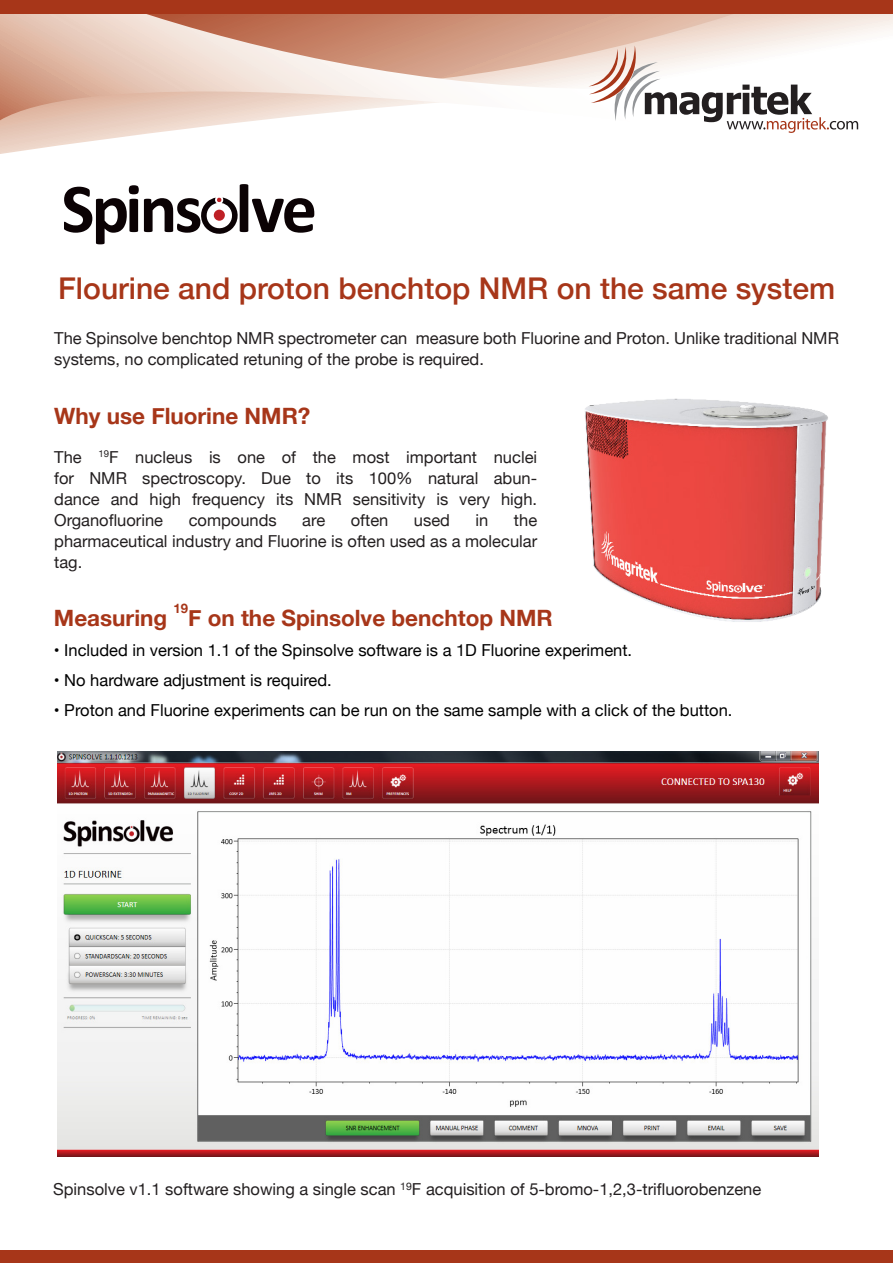
<style>
.page{position:relative;width:893px;height:1263px;background:#fff}
.page>*{position:absolute;margin:0;border:0;box-sizing:border-box;transform-origin:0 0}
.t1{font:500 30px "Helvetica Neue";color:#a73619}
.t2{font:700 22.5px "Helvetica Neue";color:#a73619}
.t3{font:16.5px/21px "Helvetica Neue";color:#231f20;text-align:justify}
.t4{font:16.5px "Helvetica Neue";color:#000}
.t5{font:700 13.05px "Helvetica Neue";color:#a73619}
</style>
<div class="page">
<svg style="left:0;top:14px;width:893px;height:140px"></svg>
<div style="left:0;top:0;width:893px;height:14px;background:#a73619"></div>
<svg style="left:589px;top:46px;width:269px;height:87px"></svg>
<div style="left:0;top:1250px;width:893px;height:13px;background:#a73619"></div>
<svg style="left:64px;top:184px;width:250px;height:60px"></svg>
<div style="left:214px;top:209px;width:11px;height:12px;background:#be2025;border-radius:50%"></div>
<img style="left:58px;top:751px;width:760px;height:405px">
<img style="left:585px;top:398px;width:243px;height:224px">
<h1 class="t1" style="left:58px;top:264px;width:778px">Flourine and proton benchtop NMR on the same system</h1>
<p class="t3" style="left:54px;top:328px;width:786px">The Spinsolve benchtop NMR spectrometer can measure both Fluorine and Proton. Unlike traditional NMR systems, no complicated retuning of the probe is required.</p>
<h2 class="t2" style="left:54px;top:398px;width:258px">Why use Fluorine NMR?</h2>
<p class="t3" style="left:54px;top:447px;width:484px">The <sup>19</sup>F nucleus is one of the most important nuclei for NMR spectroscopy. Due to its 100% natural abun&shy;dance and high frequency its NMR sensitivity is very high.<br>Organofluorine</p>
<p class="t3" style="left:189px;top:510px;width:90px">compounds</p>
<p class="t3" style="left:302px;top:510px;width:24px">are</p>
<p class="t3" style="left:351px;top:510px;width:39px">often</p>
<p class="t3" style="left:414px;top:510px;width:38px">used</p>
<p class="t3" style="left:476px;top:510px;width:14px">in</p>
<p class="t3" style="left:54px;top:510px;width:484px;text-indent:460px">the pharmaceutical industry and Fluorine is often used as a molecular tag.</p>
<p class="t5" style="left:174px;top:598px;width:16px">19</p>
<h2 class="t2" style="left:188px;top:601px;width:366px">F on the Spinsolve benchtop NMR</h2>
<p class="t4" style="left:54px;top:639px;width:580px">• Included in version 1.1 of the Spinsolve software is a 1D Fluorine experiment.</p>
<p class="t4" style="left:54px;top:669px;width:279px">• No hardware adjustment is required.</p>
<p class="t4" style="left:54px;top:699px;width:680px">• Proton and Fluorine experiments can be run on the same sample with a click of the button.</p>
<h2 class="t2" style="left:54px;top:601px;width:115px">Measuring</h2>
<p class="t3" style="left:53px;top:1179px;width:710px">Spinsolve v1.1 software showing a single scan <sup>19</sup>F acquisition of 5-bromo-1,2,3-trifluorobenzene</p>
</div>
